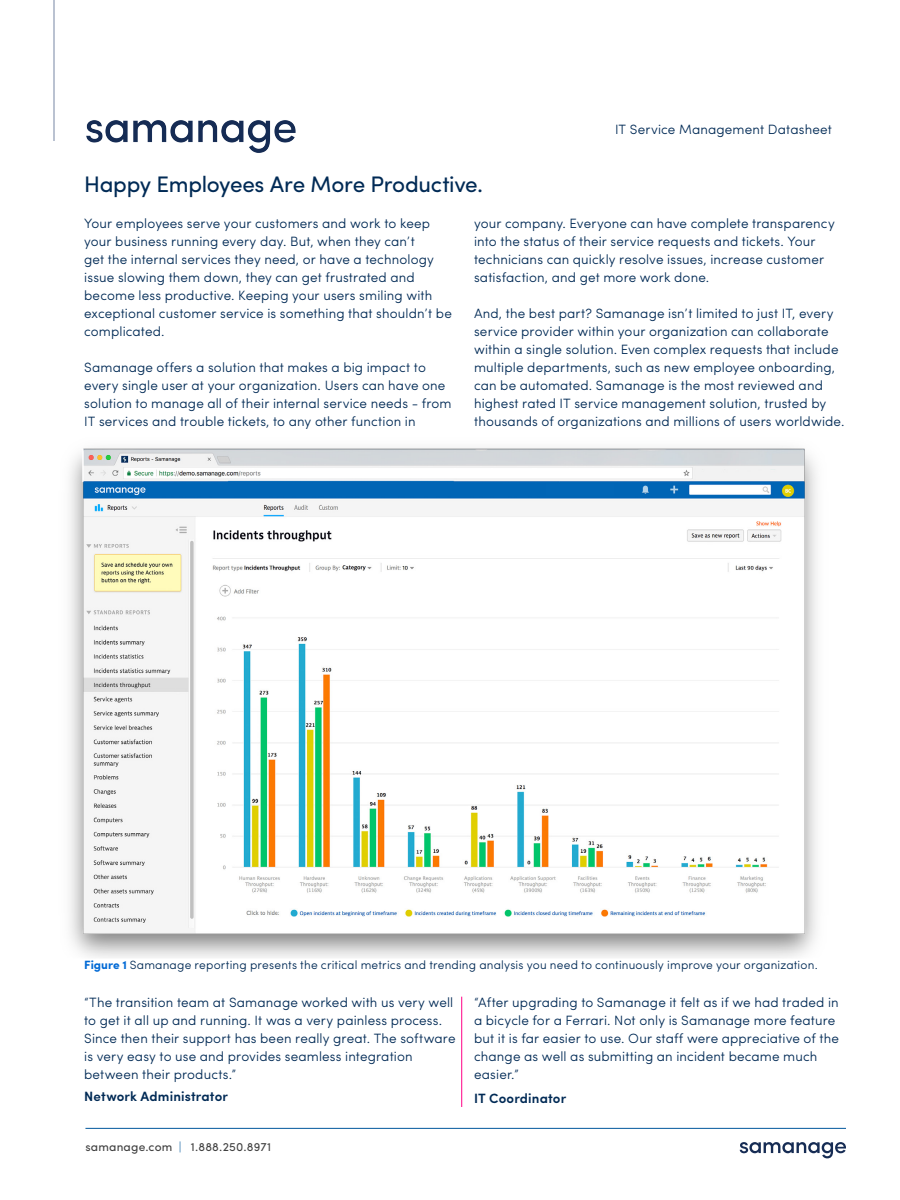
<style>
.page{position:relative;width:900px;height:1200px;background:#fff}
.page>*{position:absolute;margin:0;border:0;box-sizing:border-box;transform-origin:0 0}
.t1{font:22.5px "Sofia Pro";letter-spacing:-.015em;color:#002a55}
.t2{font:300 13.5px/18px "Sofia Pro";letter-spacing:.01em;color:#002a55}
.t3{font:600 13.5px "Sofia Pro";letter-spacing:.01em;color:#002a55}
.t4{font:300 12px "Sofia Pro";letter-spacing:.015em;color:#002a55}
.t5{font:12px "Sofia Pro";letter-spacing:.015em;color:#404040}
.s1{font-weight:700;color:#0069d5}
.s2{color:#4081b5}
</style>
<div class="page">
<hr style="left:53px;top:0;width:2px;height:141px;background:#a4afc3">
<hr style="left:85px;top:1128px;width:761px;height:1px;background:#00579c">
<svg style="left:740px;top:1142px;width:106px;height:16px"></svg>
<img style="left:86px;top:120px;width:210px;height:33px">
<img style="left:70px;top:448px;width:747px;height:510px">
<hr style="left:461px;top:997px;width:1px;height:110px;background:#ff0086">
<h1 class="t1" style="left:84px;top:167px;width:401px">Happy Employees Are More Productive.</h1>
<p class="t2" style="left:615px;top:119px;width:218px">IT Service Management Datasheet</p>
<p class="t2" style="left:84px;top:213px;width:369px">Your employees serve your customers and work to keep your business running every day. But, when they can’t<br>get the internal services they need, or have a technology issue slowing them down, they can get frustrated and become less productive. Keeping your users smiling with exceptional customer service is something that shouldn’t be complicated.</p>
<p class="t2" style="left:84px;top:357px;width:369px">Samanage offers a solution that makes a big impact to every single user at your organization. Users can have one solution to manage all of their internal service needs - from IT services and trouble tickets, to any other function in</p>
<p class="t2" style="left:474px;top:213px;width:362px">your company. Everyone can have complete transparency into the status of their service requests and tickets. Your technicians can quickly resolve issues, increase customer satisfaction, and get more work done.</p>
<p class="t2" style="left:474px;top:303px;width:372px">And, the best part? Samanage isn’t limited to just IT, every service provider within your organization can collaborate within a single solution. Even complex requests that include multiple departments, such as new employee onboarding, can be automated. Samanage is the most reviewed and highest rated IT service management solution, trusted by thousands of organizations and millions of users worldwide.</p>
<p class="t4" style="left:84px;top:956px;width:735px"><span class="s1">Figure 1</span> Samanage reporting presents the critical metrics and trending analysis you need to continuously improve your organization.</p>
<p class="t2" style="left:84px;top:992px;width:373px">“The transition team at Samanage worked with us very well to get it all up and running. It was a very painless process.<br>Since then their support has been really great. The software is very easy to use and provides seamless integration between their products.”</p>
<p class="t3" style="left:84px;top:1086px;width:145px">Network Administrator</p>
<p class="t5" style="left:85px;top:1138px;width:187px">samanage.com <span class="s2">|</span> 1.888.250.8971</p>
<p class="t2" style="left:474px;top:992px;width:366px">“After upgrading to Samanage it felt as if we had traded in a bicycle for a Ferrari. Not only is Samanage more feature but it is far easier to use. Our staff were appreciative of the change as well as submitting an incident became much easier.”</p>
<p class="t3" style="left:474px;top:1088px;width:94px">IT Coordinator</p>
</div>
